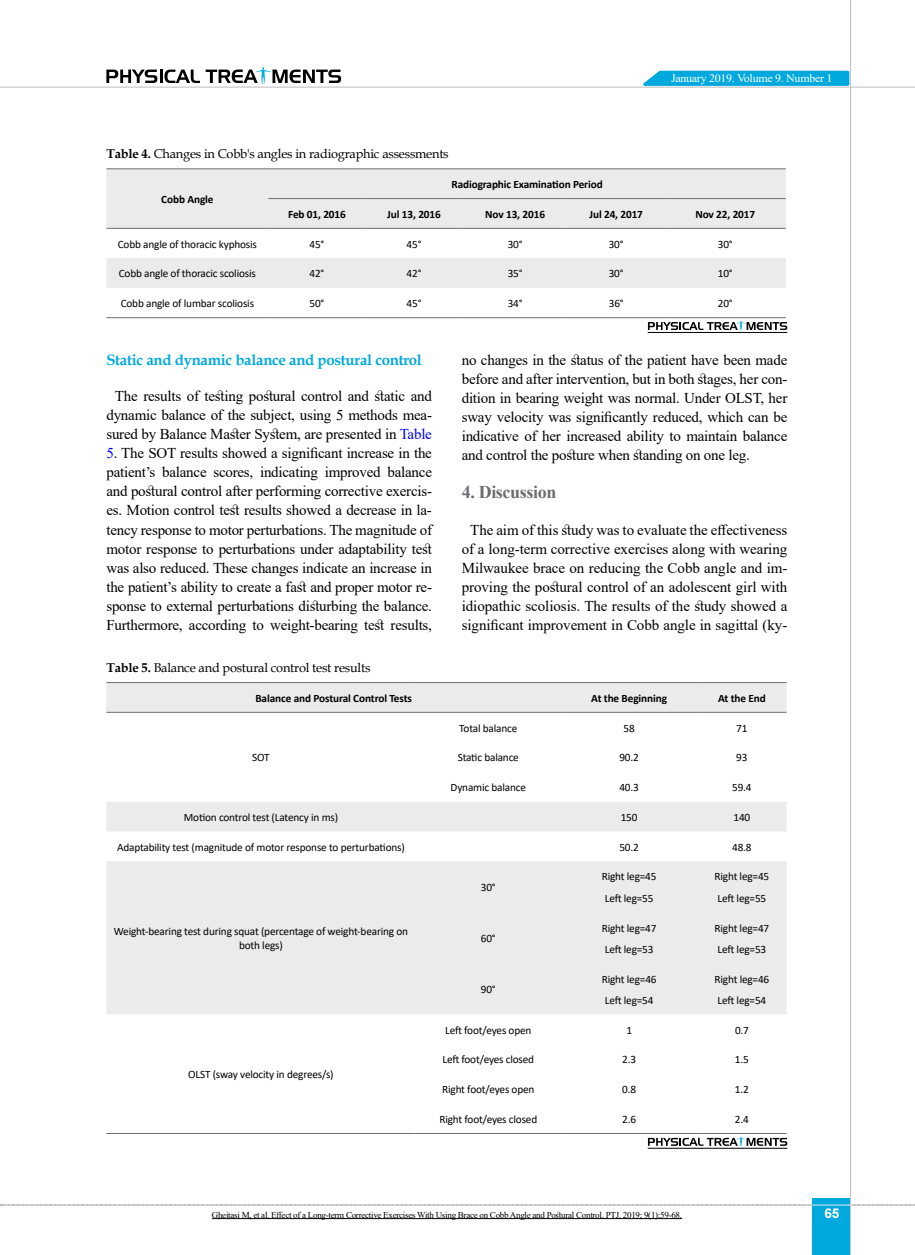
<style>
.page{position:relative;width:915px;height:1255px;background:#fff}
.page>*{position:absolute;margin:0;border:0;box-sizing:border-box;transform-origin:0 0}
.t1{font:700 18px "Times New Roman";letter-spacing:-.02em;color:#6d6e71}
.t2{font:15px/19px "Times New Roman";letter-spacing:-.005em;color:#000;text-align:center}
.t3{font:700 15px "Book Antiqua";letter-spacing:-.02em;color:#00a9dd}
.t4{font:700 13.5px "Arial";color:#fff}
.t5{font:12.75px "Book Antiqua";letter-spacing:-.015em;color:#000}
.t6{font:11.4px "Times New Roman";letter-spacing:-.025em;color:#fff;scale:1.05 1}
.t7{font:11.25px/21px "Calibri";letter-spacing:-.015em;color:#000}
.t8{font:700 11.25px "Calibri";letter-spacing:-.01em;color:#000}
.t9{font:9px "Times New Roman";letter-spacing:-.03em;color:#000}
.s1{font-weight:700}
.s2{color:#00f}
</style>
<div class="page">
<svg style="left:1px;top:1204px;width:914px;height:1px"></svg>
<div style="left:812px;top:1198px;width:38px;height:56px;background:#00a9dd"></div>
<hr style="left:849px;top:0;width:1px;height:1254px;background:#c2c4c6">
<hr style="left:0;top:87px;width:914px;height:1px;background:#c2c4c6">
<hr style="left:812px;top:1204px;width:38px;height:1px;background:#ebebec">
<svg style="left:635px;top:69px;width:215px;height:18px;background:#36bae3"></svg>
<svg style="left:106px;top:67px;width:235px;height:17px"></svg>
<svg style="left:106px;top:169px;width:679px;height:119px;fill:#ebebec"></svg>
<hr style="left:106px;top:168px;width:162px;height:1px;background:#6d6e71">
<hr style="left:268px;top:168px;width:97px;height:1px;background:#6d6e71">
<hr style="left:365px;top:168px;width:97px;height:1px;background:#6d6e71">
<hr style="left:462px;top:168px;width:105px;height:1px;background:#6d6e71">
<hr style="left:567px;top:168px;width:97px;height:1px;background:#6d6e71">
<hr style="left:664px;top:168px;width:121px;height:1px;background:#6d6e71">
<hr style="left:268px;top:198px;width:97px;height:1px;background:#6d6e71">
<hr style="left:365px;top:198px;width:97px;height:1px;background:#6d6e71">
<hr style="left:462px;top:198px;width:105px;height:1px;background:#6d6e71">
<hr style="left:567px;top:198px;width:97px;height:1px;background:#6d6e71">
<hr style="left:664px;top:198px;width:121px;height:1px;background:#6d6e71">
<hr style="left:106px;top:228px;width:162px;height:1px;background:#6d6e71">
<hr style="left:268px;top:228px;width:97px;height:1px;background:#6d6e71">
<hr style="left:365px;top:228px;width:97px;height:1px;background:#6d6e71">
<hr style="left:462px;top:228px;width:105px;height:1px;background:#6d6e71">
<hr style="left:567px;top:228px;width:97px;height:1px;background:#6d6e71">
<hr style="left:664px;top:228px;width:121px;height:1px;background:#6d6e71">
<hr style="left:106px;top:317px;width:162px;height:1px;background:#6d6e71">
<hr style="left:268px;top:317px;width:97px;height:1px;background:#6d6e71">
<hr style="left:365px;top:317px;width:97px;height:1px;background:#6d6e71">
<hr style="left:462px;top:317px;width:105px;height:1px;background:#6d6e71">
<hr style="left:567px;top:317px;width:97px;height:1px;background:#6d6e71">
<hr style="left:664px;top:317px;width:121px;height:1px;background:#6d6e71">
<svg style="left:647px;top:321px;width:140px;height:9px"></svg>
<hr style="left:647px;top:332px;width:140px;height:1px;background:#000">
<svg style="left:106px;top:683px;width:680px;height:331px;fill:#ebebec"></svg>
<hr style="left:106px;top:682px;width:309px;height:1px;background:#6d6e71">
<hr style="left:415px;top:682px;width:146px;height:1px;background:#6d6e71">
<hr style="left:561px;top:682px;width:136px;height:1px;background:#6d6e71">
<hr style="left:697px;top:682px;width:89px;height:1px;background:#6d6e71">
<hr style="left:106px;top:712px;width:309px;height:1px;background:#6d6e71">
<hr style="left:415px;top:712px;width:146px;height:1px;background:#6d6e71">
<hr style="left:561px;top:712px;width:136px;height:1px;background:#6d6e71">
<hr style="left:697px;top:712px;width:89px;height:1px;background:#6d6e71">
<hr style="left:106px;top:1133px;width:309px;height:1px;background:#6d6e71">
<hr style="left:415px;top:1133px;width:146px;height:1px;background:#6d6e71">
<hr style="left:561px;top:1133px;width:136px;height:1px;background:#6d6e71">
<hr style="left:697px;top:1133px;width:89px;height:1px;background:#6d6e71">
<svg style="left:647px;top:1136px;width:140px;height:10px"></svg>
<hr style="left:647px;top:1147px;width:140px;height:1px;background:#000">
<hr style="left:212px;top:1218px;width:469px;height:1px;background:#000">
<p class="t5" style="left:106px;top:145px;width:344px"><span class="s1">Table 4.</span> Changes in Cobb's angles in radiographic assessments</p>
<p class="t8" style="left:161px;top:191px;width:54px">Cobb Angle</p>
<p class="t8" style="left:451px;top:176px;width:153px">Radiographic Examination Period</p>
<p class="t6" style="left:671px;top:70px;width:155px">January 2019. Volume 9. Number 1</p>
<p class="t8" style="left:288px;top:206px;width:59px">Feb 01, 2016</p>
<p class="t8" style="left:387px;top:206px;width:55px">Jul 13, 2016</p>
<p class="t8" style="left:485px;top:206px;width:61px">Nov 13, 2016</p>
<p class="t8" style="left:589px;top:206px;width:55px">Jul 24, 2017</p>
<p class="t8" style="left:695px;top:206px;width:61px">Nov 22, 2017</p>
<p class="t7" style="left:118px;top:233px;width:141px">Cobb angle of thoracic kyphosis</p>
<p class="t7" style="left:309px;top:233px;width:16px">45°</p>
<p class="t7" style="left:406px;top:233px;width:16px">45°</p>
<p class="t7" style="left:507px;top:233px;width:16px">30°</p>
<p class="t7" style="left:608px;top:233px;width:16px">30°</p>
<p class="t7" style="left:717px;top:233px;width:16px">30°</p>
<p class="t7" style="left:119px;top:263px;width:139px">Cobb angle of thoracic scoliosis</p>
<p class="t7" style="left:309px;top:263px;width:16px">42°</p>
<p class="t7" style="left:406px;top:263px;width:16px">42°</p>
<p class="t7" style="left:507px;top:263px;width:16px">35°</p>
<p class="t7" style="left:608px;top:263px;width:16px">30°</p>
<p class="t7" style="left:717px;top:263px;width:16px">10°</p>
<p class="t7" style="left:121px;top:292px;width:135px">Cobb angle of lumbar scoliosis</p>
<p class="t7" style="left:309px;top:292px;width:16px">50°</p>
<p class="t7" style="left:406px;top:292px;width:16px">45°</p>
<p class="t7" style="left:507px;top:292px;width:16px">34°</p>
<p class="t7" style="left:608px;top:292px;width:16px">36°</p>
<p class="t7" style="left:717px;top:292px;width:16px">20°</p>
<p class="t3" style="left:106px;top:349px;width:317px">Static and dynamic balance and postural control</p>
<p class="t2" style="left:106px;top:386px;width:327px">The results of testing postural control and static and dynamic balance of the subject, using 5 methods mea&shy;sured by Balance Master System, are presented in <span class="s2">Table</span></p>
<p class="t2" style="left:106px;top:443px;width:327px;text-align:justify"><span class="s2">5</span>. The SOT results showed a significant increase in the patient’s balance scores, indicating improved balance and postural control after performing corrective exercis&shy;es. Motion control test results showed a decrease in la&shy;tency response to motor perturbations. The magnitude of motor response to perturbations under adaptability test was also reduced. These changes indicate an increase in the patient’s ability to create a fast and proper motor re&shy;sponse to external perturbations disturbing the balance.<br>Furthermore, according to weight-bearing test results,</p>
<p class="t2" style="left:461px;top:349px;width:327px;text-align:justify">no changes in the status of the patient have been made before and after intervention, but in both stages, her con&shy;dition in bearing weight was normal. Under OLST, her sway velocity was significantly reduced, which can be indicative of her increased ability to maintain balance and control the posture when standing on one leg.</p>
<p class="t1" style="left:461px;top:479px;width:96px">4. Discussion</p>
<p class="t2" style="left:461px;top:519px;width:327px">The aim of this study was to evaluate the effectiveness of a long-term corrective exercises along with wearing Milwaukee brace on reducing the Cobb angle and im&shy;proving the postural control of an adolescent girl with idiopathic scoliosis. The results of the study showed a significant improvement in Cobb angle in sagittal (ky-</p>
<p class="t5" style="left:106px;top:658px;width:265px"><span class="s1">Table 5.</span> Balance and postural control test results</p>
<p class="t8" style="left:255px;top:690px;width:158px">Balance and Postural Control Tests</p>
<p class="t8" style="left:591px;top:690px;width:77px">At the Beginning</p>
<p class="t8" style="left:717px;top:690px;width:49px">At the End</p>
<p class="t7" style="left:252px;top:746px;width:19px">SOT</p>
<p class="t7" style="left:459px;top:717px;width:60px">Total balance</p>
<p class="t7" style="left:623px;top:717px;width:13px">58</p>
<p class="t7" style="left:736px;top:717px;width:13px">71</p>
<p class="t7" style="left:457px;top:746px;width:63px">Static balance</p>
<p class="t7" style="left:619px;top:746px;width:21px">90.2</p>
<p class="t7" style="left:736px;top:746px;width:13px">93</p>
<p class="t7" style="left:450px;top:776px;width:77px">Dynamic balance</p>
<p class="t7" style="left:619px;top:776px;width:21px">40.3</p>
<p class="t7" style="left:732px;top:776px;width:21px">59.4</p>
<p class="t7" style="left:184px;top:806px;width:156px">Motion control test (Latency in ms)</p>
<p class="t7" style="left:620px;top:806px;width:18px">150</p>
<p class="t7" style="left:733px;top:806px;width:18px">140</p>
<p class="t7" style="left:117px;top:836px;width:289px">Adaptability test (magnitude of motor response to perturbations)</p>
<p class="t7" style="left:619px;top:836px;width:21px">50.2</p>
<p class="t7" style="left:732px;top:836px;width:21px">48.8</p>
<p class="t7" style="left:114px;top:924px;width:295px;line-height:13.5px;text-align:center">Weight-bearing test during squat (percentage of weight-bearing on both legs)</p>
<p class="t7" style="left:188px;top:1063px;width:147px">OLST (sway velocity in degrees/s)</p>
<p class="t7" style="left:480px;top:876px;width:16px">30°</p>
<p class="t7" style="left:601px;top:866px;width:56px">Right leg=45<br>Left leg=55</p>
<p class="t7" style="left:714px;top:866px;width:56px">Right leg=45<br>Left leg=55</p>
<p class="t7" style="left:480px;top:927px;width:16px">60°</p>
<p class="t7" style="left:601px;top:917px;width:56px">Right leg=47<br>Left leg=53</p>
<p class="t7" style="left:714px;top:917px;width:56px">Right leg=47<br>Left leg=53</p>
<p class="t7" style="left:480px;top:978px;width:16px">90°</p>
<p class="t7" style="left:601px;top:968px;width:56px">Right leg=46<br>Left leg=54</p>
<p class="t7" style="left:714px;top:968px;width:56px">Right leg=46<br>Left leg=54</p>
<p class="t7" style="left:445px;top:1018px;width:88px">Left foot/eyes open</p>
<p class="t7" style="left:626px;top:1018px;width:7px">1</p>
<p class="t7" style="left:734px;top:1018px;width:15px">0.7</p>
<p class="t7" style="left:442px;top:1048px;width:93px">Left foot/eyes closed</p>
<p class="t7" style="left:622px;top:1048px;width:15px">2.3</p>
<p class="t7" style="left:734px;top:1048px;width:15px">1.5</p>
<p class="t7" style="left:442px;top:1078px;width:94px">Right foot/eyes open</p>
<p class="t7" style="left:622px;top:1078px;width:15px">0.8</p>
<p class="t7" style="left:734px;top:1078px;width:15px">1.2</p>
<p class="t7" style="left:439px;top:1108px;width:99px">Right foot/eyes closed</p>
<p class="t7" style="left:622px;top:1108px;width:15px">2.6</p>
<p class="t7" style="left:734px;top:1108px;width:15px">2.4</p>
<p class="t9" style="left:212px;top:1208px;width:471px">Gheitasi M, et al. Effect of a Long-term Corrective Exercises With Using Brace on Cobb Angle and Postural Control. PTJ. 2019; 9(1):59-68.</p>
<p class="t4" style="left:824px;top:1203px;width:17px">65</p>
</div>
